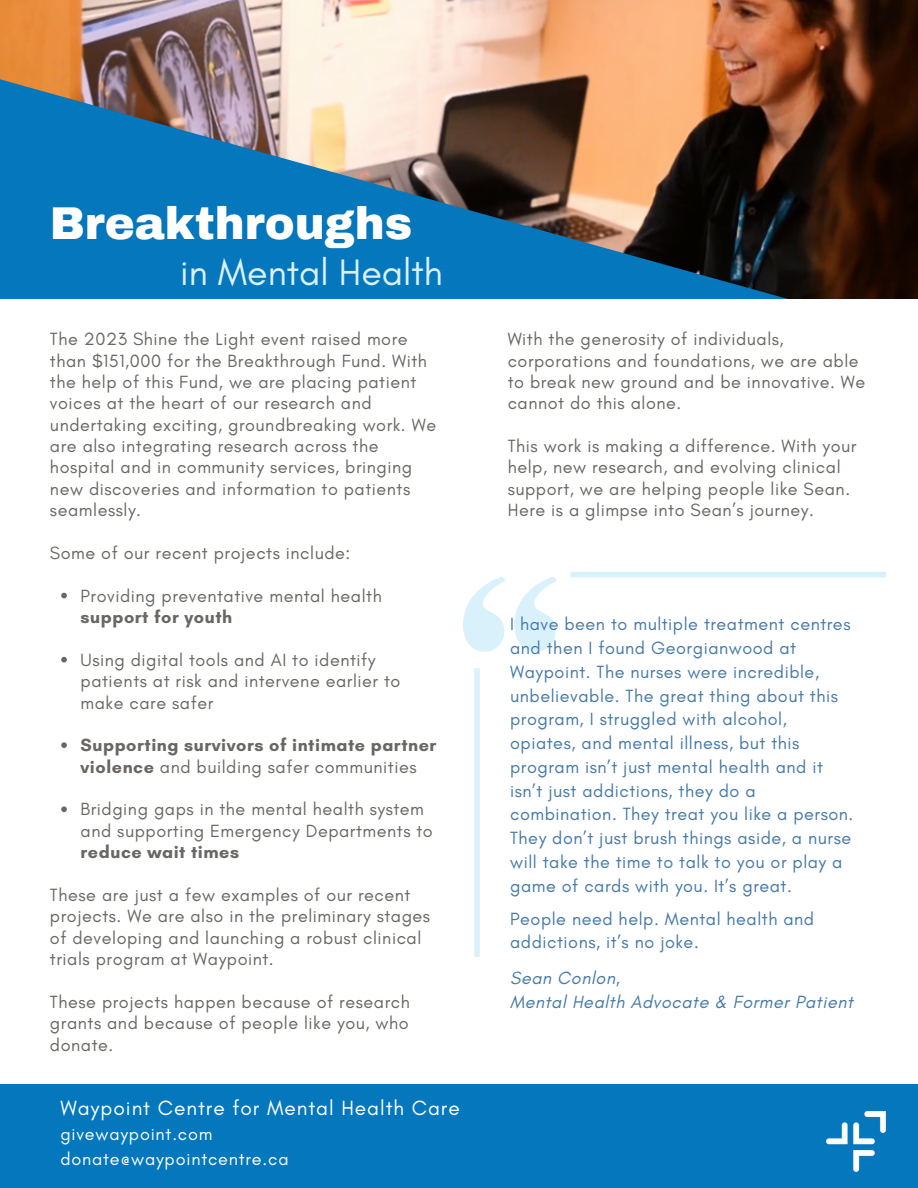
<style>
.page{position:relative;width:918px;height:1188px;background:#fff}
.page>*{position:absolute;margin:0;border:0;box-sizing:border-box;transform-origin:0 0}
.t1{font:900 45px "Archivo";color:#fff}
.t2{font:37.5px "Glacial Indifference";color:#d9f1fb}
.t3{font:21px "Glacial Indifference";letter-spacing:.045em;color:#fff}
.t4{font:18px/21.3px "Glacial Indifference";letter-spacing:.03em;color:#696663}
.t5{font:18px/23.7px "Glacial Indifference";letter-spacing:.03em;color:#4479a8}
.t6{font:700 18px/21.3px "Glacial Indifference";letter-spacing:.03em;color:#696663}
.t7{font:italic 18px "Glacial Indifference";letter-spacing:.03em;color:#4479a8}
.t8{font:18px "Glacial Indifference";letter-spacing:.045em;color:#fff}
.s1{font-weight:700}
.s2{font-weight:400}
</style>
<div class="page">
<img style="left:0;top:0;width:918px;height:299px">
<svg style="left:474px;top:572px;width:412px;height:385px"></svg>
<svg style="left:61px;top:593px;width:6px;height:5px"></svg>
<svg style="left:61px;top:657px;width:6px;height:5px"></svg>
<svg style="left:61px;top:742px;width:6px;height:6px"></svg>
<svg style="left:61px;top:806px;width:6px;height:6px"></svg>
<div style="left:0;top:1084px;width:918px;height:104px;background:#0477bd"></div>
<img style="left:826px;top:1112px;width:60px;height:59px">
<h1 class="t1" style="left:50px;top:199px;width:364px">Breakthroughs</h1>
<p class="t2" style="left:180px;top:250px;width:264px">in Mental Health</p>
<h2 class="t4" style="left:50px;top:328px;width:388px">The 2023 Shine the Light event raised more than $151,000 for the Breakthrough Fund. With the help of this Fund, we are placing patient voices at the heart of our research and undertaking exciting, groundbreaking work. We are also integrating research across the hospital and in community services, bringing new discoveries and information to patients seamlessly.</h2>
<p class="t4" style="left:50px;top:542px;width:302px">Some of our recent projects include:</p>
<p class="t4" style="left:81px;top:585px;width:303px">Providing preventative mental health <span class="s1">support for youth</span></p>
<p class="t4" style="left:81px;top:649px;width:321px">Using digital tools and AI to identify patients at risk and intervene earlier to make care safer</p>
<p class="t6" style="left:81px;top:734px;width:357px">Supporting survivors of intimate partner violence <span class="s2">and building safer communities</span></p>
<p class="t4" style="left:81px;top:799px;width:354px">Bridging gaps in the mental health system and supporting Emergency Departments to <span class="s1">reduce wait times</span></p>
<p class="t4" style="left:50px;top:884px;width:382px">These are just a few examples of our recent projects. We are also in the preliminary stages of developing and launching a robust clinical trials program at Waypoint.</p>
<p class="t4" style="left:50px;top:991px;width:361px;text-align:justify">These projects happen because of research grants and because of people like you, who donate.</p>
<p class="t3" style="left:60px;top:1096px;width:401px">Waypoint Centre for Mental Health Care</p>
<h3 class="t8" style="left:60px;top:1123px;width:154px">givewaypoint.com</h3>
<p class="t8" style="left:60px;top:1148px;width:230px">donate@waypointcentre.ca</p>
<p class="t4" style="left:508px;top:328px;width:359px">With the generosity of individuals, corporations and foundations, we are able to break new ground and be innovative. We cannot do this alone.</p>
<p class="t4" style="left:508px;top:435px;width:350px">This work is making a difference. With your help, new research, and evolving clinical support, we are helping people like Sean.<br>Here is a glimpse into Sean’s journey.</p>
<p class="t5" style="left:510px;top:612px;width:345px">I have been to multiple treatment centres and then I found Georgianwood at Waypoint. The nurses were incredible, unbelievable. The great thing about this program, I struggled with alcohol, opiates, and mental illness, but this program isn’t just mental health and it isn’t just addictions, they do a combination. They treat you like a person.<br>They don’t just brush things aside, a nurse will take the time to talk to you or play a game of cards with you. It’s great.</p>
<p class="t5" style="left:510px;top:907px;width:306px">People need help. Mental health and addictions, it’s no joke.</p>
<p class="t7" style="left:510px;top:967px;width:111px">Sean Conlon,</p>
<p class="t7" style="left:510px;top:991px;width:344px">Mental Health Advocate &amp; Former Patient</p>
</div>
